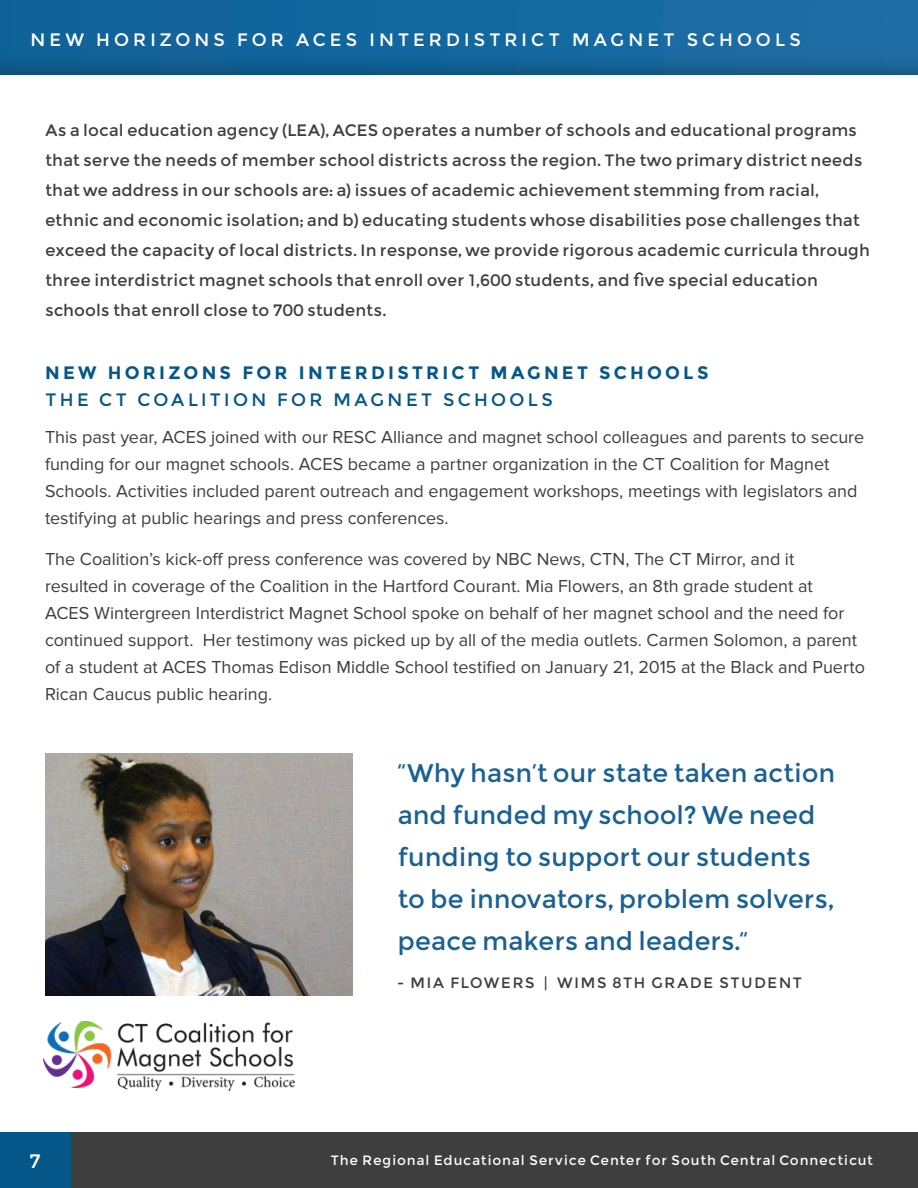
<style>
.page{position:relative;width:918px;height:1188px;background:#fff}
.page>*{position:absolute;margin:0;border:0;box-sizing:border-box;transform-origin:0 0}
.t1{font:25.5px/42px "Montserrat";letter-spacing:-.005em;color:#196093}
.t2{font:19.5px "Montserrat";color:#fff}
.t3{font:18px/27px "Proxima Nova";color:#3e3e3f}
.t4{font:18px "Montserrat";letter-spacing:.205em;color:#fff}
.t5{font:700 18px "Montserrat";letter-spacing:.18em;color:#055689}
.t6{font:18px "Montserrat";letter-spacing:.17em;color:#055689}
.t7{font:16.5px/30px "Montserrat";color:#3e3e3f}
.t8{font:15px "Montserrat";letter-spacing:.08em;color:#3e3e3f}
.t9{font:13.5px "Montserrat";letter-spacing:.06em;color:#fff}
</style>
<div class="page">
<div style="left:0;top:0;width:918px;height:76px;background:#231f20;opacity:.5"></div>
<div style="left:0;top:1132px;width:918px;height:56px;background:#3e3e3f"></div>
<div style="left:0;top:1132px;width:70px;height:56px;background:#055689"></div>
<img style="left:45px;top:753px;width:307px;height:243px">
<img style="left:44px;top:1022px;width:250px;height:69px">
<p class="t4" style="left:30px;top:28px;width:384px">Ne w Hor izons for ACES I nterd</p>
<p class="t4" style="left:464px;top:28px;width:25px">istr</p>
<p class="t4" style="left:521px;top:28px;width:25px">ict</p>
<p class="t4" style="left:572px;top:28px;width:89px">Ma gnet</p>
<p class="t4" style="left:686px;top:28px;width:114px">Sch ools</p>
<p class="t7" style="left:45px;top:115px;width:826px">As a local education agency (LEA), ACES operates a number of schools and educational programs that serve the needs of member school districts across the region. The two primary district needs that we address in our schools are: a) issues of academic achievement stemming from racial, ethnic and economic isolation; and b) educating students whose disabilities pose challenges that exceed the capacity of local districts. I n response, we provide rigorous academic curricula through three interdistrict magnet schools that enroll over 1,600 students, and five special education schools that enroll close to 700 students.</p>
<p class="t5" style="left:45px;top:362px;width:665px">NEW HORIZON S FOR IN TERDISTRICT MAGN ET SCH OOLS</p>
<p class="t6" style="left:45px;top:388px;width:29px">The</p>
<p class="t6" style="left:99px;top:388px;width:320px">CT Coa lition for Magnet</p>
<p class="t6" style="left:443px;top:388px;width:109px">Sch ools</p>
<p class="t3" style="left:45px;top:424px;width:821px">This past year, ACES joined with our RESC Alliance and magnet school colleagues and parents to secure funding for our magnet schools. ACES became a partner organization in the CT Coalition for Magnet Schools. Activities included parent outreach and engagement workshops, meetings with legislators and testifying at public hearings and press conferences.</p>
<p class="t3" style="left:45px;top:546px;width:821px">The Coalition’s kick-off press conference was covered by NBC News, CTN, The CT Mirror, and it<br>resulted in coverage of the Coalition in the Hartford Courant. Mia Flowers, an 8th grade student at<br>ACES Wintergreen Interdistrict Magnet School spoke on behalf of her magnet school and the need for continued support. Her testimony was picked up by all of the media outlets. Carmen Solomon, a parent of a student at ACES Thomas Edison Middle School testified on January 21, 2015 at the Black and Puerto Rican Caucus public hearing.</p>
<h1 class="t1" style="left:398px;top:752px;width:439px">“Why hasn’t our state taken action and funded my school? We need funding to support our students to be innovators, problem solvers, peace makers and leaders.”</h1>
<p class="t8" style="left:398px;top:974px;width:115px">- Mia Flowers</p>
<p class="t8" style="left:545px;top:974px;width:120px">| WIMS 8th Grade</p>
<p class="t8" style="left:719px;top:974px;width:81px">Stude nt</p>
<p class="t2" style="left:29px;top:1149px;width:13px">7</p>
<p class="t9" style="left:330px;top:1152px;width:544px">The Regional Educational Service Center for South Central Connecticut</p>
</div>
